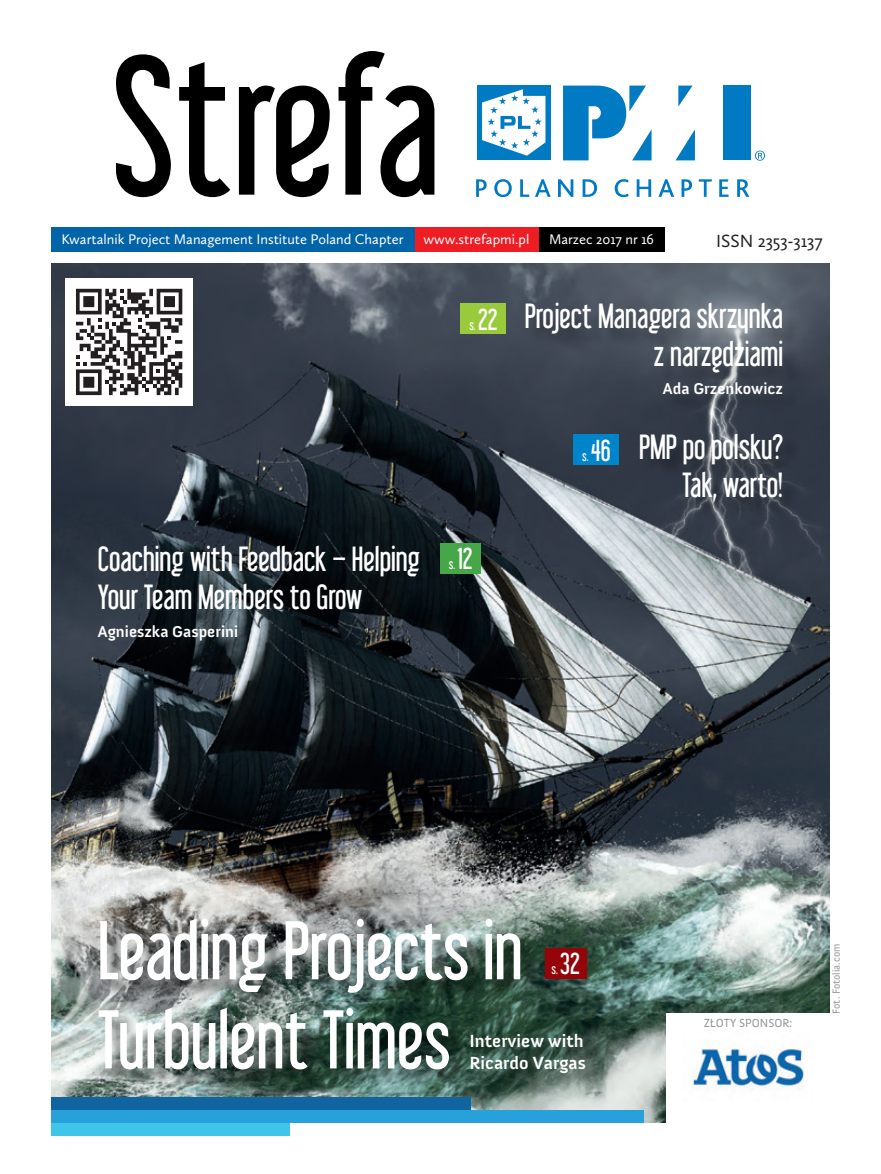
<style>
.page{position:relative;width:881px;height:1174px;background:#fff}
.page>*{position:absolute;margin:0;border:0;box-sizing:border-box;transform-origin:0 0}
.t1{font:74.25px/89.1px "Libel Suit";color:#fff}
.t2{font:31.2px/37.5px "Libel Suit";color:#fff;text-align:right}
.t3{font:18.3px "Calluna Sans";color:#231f20}
.t4{font:700 18px "Anivers";color:#fff}
.t5{font:700 16.05px "Anivers";color:#fff}
.t6{font:14.4px "Calluna Sans";color:#fff}
.t7{font:12.75px "Libel Suit";color:#fff}
.t8{font:12px "Anivers";color:#939598}
.t9{font:10.5px "Anivers";color:#939598}
.s1{font-size:27px}
</style>
<div class="page">
<div style="left:414px;top:227px;width:124px;height:24px;background:#ee1d23"></div>
<div style="left:51px;top:227px;width:363px;height:24px;background:#0163a8"></div>
<div style="left:538px;top:227px;width:126px;height:24px;background:#000"></div>
<img style="left:51px;top:264px;width:778px;height:859px">
<div style="left:528px;top:306px;width:272px;height:106px;background:#000;opacity:.3"></div>
<div style="left:642px;top:437px;width:158px;height:83px;background:#000;opacity:.3"></div>
<div style="left:101px;top:921px;width:437px;height:167px;background:#000;opacity:.5"></div>
<div style="left:473px;top:1037px;width:130px;height:54px;background:#000;opacity:.3"></div>
<div style="left:440px;top:543px;width:40px;height:31px;background:#45a748"></div>
<div style="left:460px;top:303px;width:46px;height:31px;background:#99ca3b"></div>
<div style="left:573px;top:434px;width:46px;height:31px;background:#0084ca"></div>
<div style="left:544px;top:948px;width:42px;height:31px;background:#940408"></div>
<div style="left:666px;top:1014px;width:163px;height:109px;background:#fff"></div>
<img style="left:692px;top:1047px;width:112px;height:43px">
<svg style="left:116px;top:54px;width:55px;height:143px"></svg>
<svg style="left:179px;top:62px;width:51px;height:135px"></svg>
<svg style="left:239px;top:86px;width:90px;height:111px"></svg>
<svg style="left:338px;top:51px;width:96px;height:146px"></svg>
<div style="left:477px;top:85px;width:73px;height:75px;background:#007ac2"></div>
<svg style="left:678px;top:86px;width:14px;height:20px"></svg>
<div style="left:722px;top:86px;width:28px;height:74px;background:#007ac2"></div>
<svg style="left:675px;top:131px;width:19px;height:29px"></svg>
<svg style="left:563px;top:86px;width:88px;height:74px"></svg>
<svg style="left:755px;top:151px;width:9px;height:10px"></svg>
<svg style="left:476px;top:179px;width:10px;height:18px"></svg>
<svg style="left:494px;top:179px;width:17px;height:18px"></svg>
<svg style="left:520px;top:179px;width:30px;height:18px"></svg>
<svg style="left:558px;top:179px;width:15px;height:18px"></svg>
<svg style="left:582px;top:179px;width:15px;height:18px"></svg>
<svg style="left:614px;top:179px;width:14px;height:18px"></svg>
<svg style="left:636px;top:179px;width:15px;height:18px"></svg>
<svg style="left:658px;top:179px;width:16px;height:18px"></svg>
<svg style="left:681px;top:179px;width:10px;height:18px"></svg>
<svg style="left:698px;top:179px;width:13px;height:18px"></svg>
<svg style="left:719px;top:179px;width:9px;height:18px"></svg>
<svg style="left:737px;top:179px;width:12px;height:18px"></svg>
<svg style="left:482px;top:89px;width:63px;height:67px"></svg>
<div style="left:65px;top:278px;width:128px;height:128px;background:#fff"></div>
<svg style="left:76px;top:289px;width:106px;height:106px"></svg>
<div style="left:51px;top:1097px;width:419px;height:13px;background:#1064a0"></div>
<div style="left:51px;top:1110px;width:592px;height:12px;background:#28a0da"></div>
<div style="left:51px;top:1122px;width:238px;height:13px;background:#3fc5e8"></div>
<p class="t6" style="left:62px;top:230px;width:343px">Kwartalnik Project Management Institute Poland Chapter</p>
<p class="t6" style="left:423px;top:230px;width:107px">www.strefapmi.pl</p>
<p class="t6" style="left:549px;top:230px;width:106px">Marzec 2017 nr 16</p>
<p class="t3" style="left:715px;top:230px;width:108px">ISSN 2353-3137</p>
<p class="t2" style="left:98px;top:540px;width:324px;text-align:left">Coaching with Feedback – Helping<br>Your Team Members to Grow</p>
<p class="t5" style="left:98px;top:622px;width:142px">Agnieszka Gasperini</p>
<p class="t7" style="left:469px;top:317px;width:30px">s. <span class="s1">22</span></p>
<p class="t7" style="left:448px;top:557px;width:25px">s. <span class="s1">12</span></p>
<p class="t2" style="left:524px;top:297px;width:260px">Project Managera skrzynka z narzędziami</p>
<p class="t5" style="left:662px;top:379px;width:122px">Ada Grzenkowicz</p>
<p class="t2" style="left:638px;top:428px;width:145px">PMP po polsku?<br>Tak, warto!</p>
<p class="t7" style="left:582px;top:448px;width:30px">s. <span class="s1">46</span></p>
<p class="t1" style="left:98px;top:906px;width:426px">Leading Projects in<br>Turbulent Times</p>
<p class="t7" style="left:551px;top:961px;width:30px">s. <span class="s1">32</span></p>
<p class="t4" style="left:469px;top:1031px;width:116px">Interview with</p>
<p class="t4" style="left:469px;top:1053px;width:118px">Ricardo Vargas</p>
<p class="t8" style="left:703px;top:1016px;width:90px">ZŁOTY SPONSOR:</p>
<p class="t9" style="left:830px;top:1014px;width:72px;rotate:-90deg">Fot. Fotolia.com</p>
</div>
